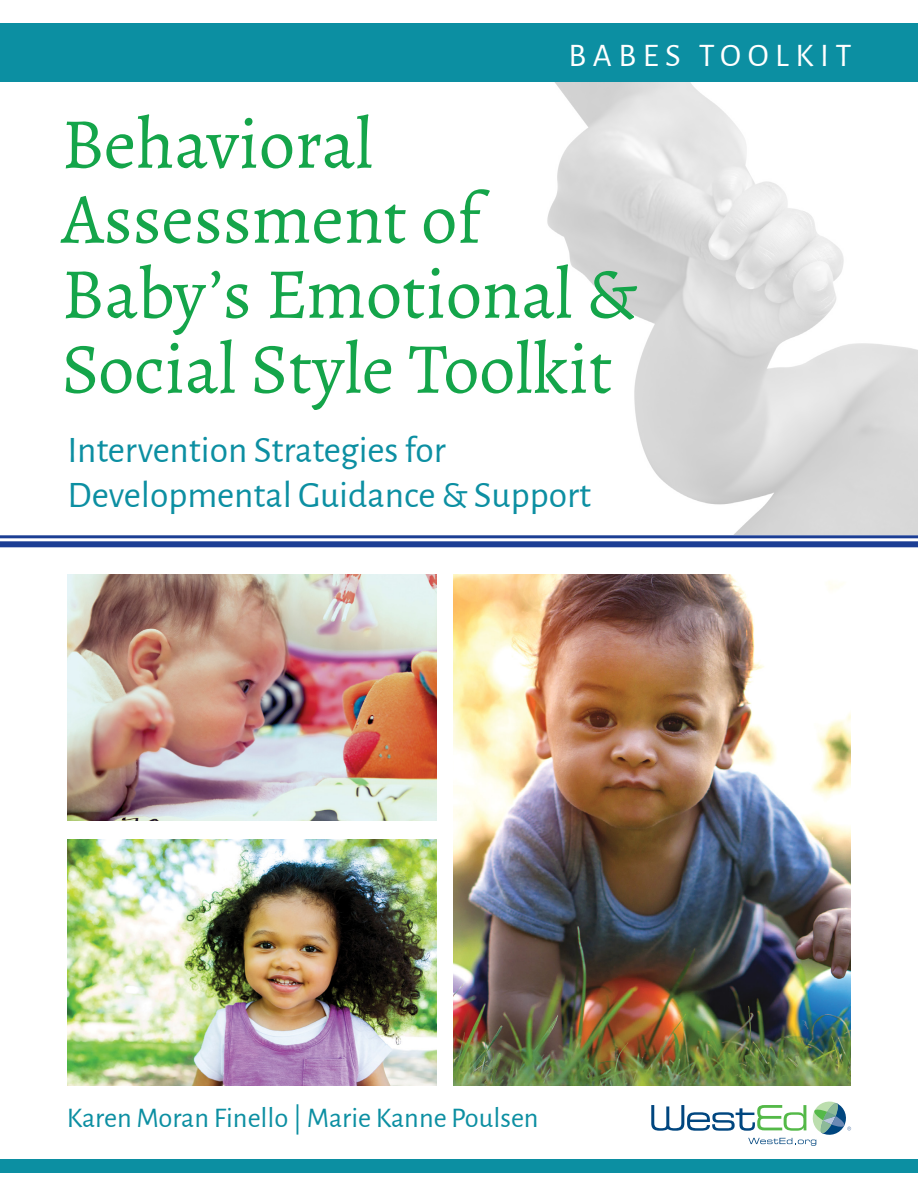
<style>
.page{position:relative;width:918px;height:1188px;background:#fff}
.page>*{position:absolute;margin:0;border:0;box-sizing:border-box;transform-origin:0 0}
.H_Cover{font:72px/75px "Alegreya";color:#14a54a}
.H_sub{font:37.5px/45px "Alegreya Sans";color:#0c8fa2}
.cover_upper_right{font:33px "Alegreya Sans";letter-spacing:.2em;color:#fff}
.Author_name{font:28.5px "Alegreya Sans";color:#0c8fa2}
</style>
<div class="page">
<img style="left:547px;top:82px;width:371px;height:453px">
<div style="left:0;top:24px;width:918px;height:58px;background:#0c8fa2"></div>
<div style="left:0;top:1159px;width:918px;height:13px;background:#0c8fa2"></div>
<div style="left:0;top:541px;width:918px;height:6px;background:#1c3e94"></div>
<hr style="left:0;top:535px;width:918px;height:3px;background:#1c3e94">
<img style="left:68px;top:575px;width:368px;height:246px">
<img style="left:68px;top:839px;width:368px;height:246px">
<img style="left:454px;top:575px;width:396px;height:510px">
<svg style="left:651px;top:1102px;width:200px;height:44px"></svg>
<p class="cover_upper_right" style="left:568px;top:33px;width:285px">BABES TOOLKIT</p>
<p class="H_Cover" style="left:62px;top:106px;width:313px">Behavioral</p>
<p class="H_Cover" style="left:62px;top:181px;width:577px">Assessment of<br>Baby’s Emotional &amp;<br>Social Style Toolkit</p>
<p class="H_sub" style="left:68px;top:426px;width:525px">Intervention Strategies for<br>Developmental Guidance &amp; Support</p>
<p class="Author_name" style="left:67px;top:1098px;width:473px">Karen Moran Finello | Marie Kanne Poulsen</p>
</div>
